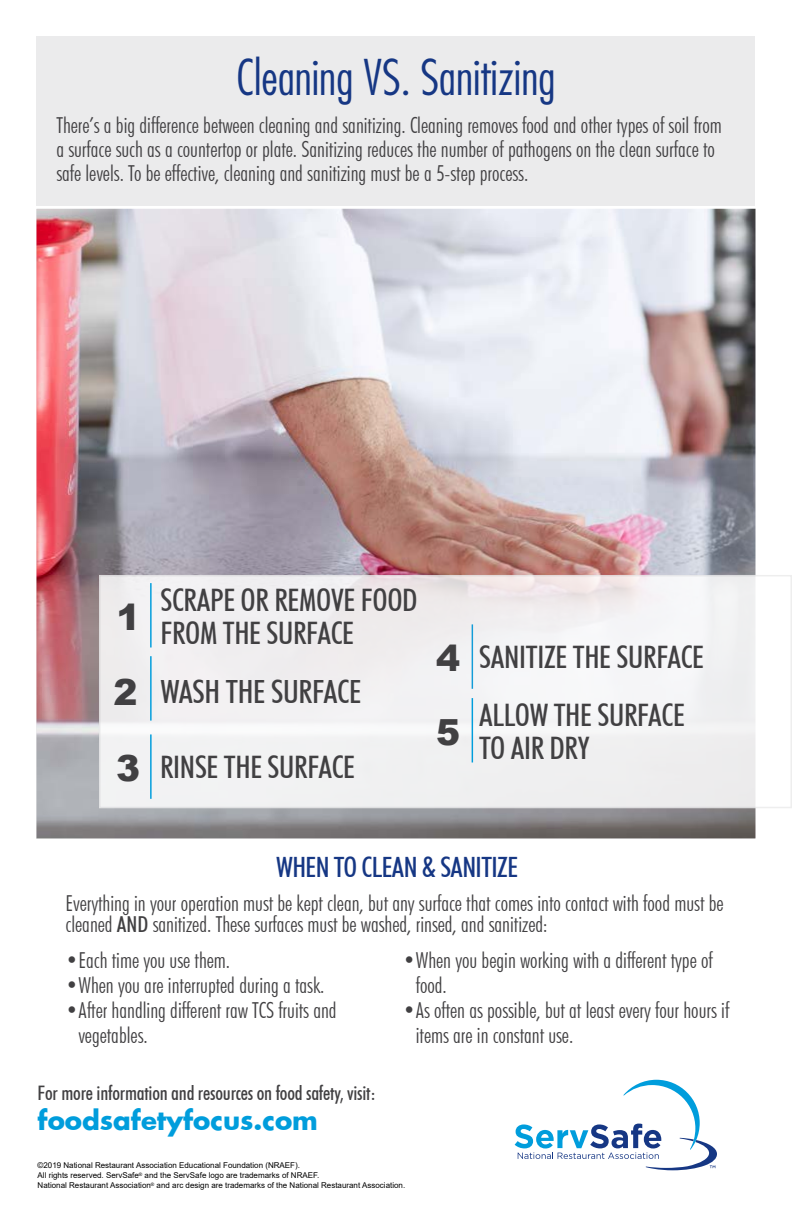
<style>
.page{position:relative;width:792px;height:1224px;background:#fff}
.page>*{position:absolute;margin:0;border:0;box-sizing:border-box;transform-origin:0 0}
.t1{font:300 condensed 48px "Futura";color:#163784}
.t2{font:900 36px/73.7px "Arial";color:#414042}
.t3{font:500 condensed 32px "Futura BT";letter-spacing:-.01em;color:#414042}
.t4{font:500 condensed 31px/33px "Futura BT";letter-spacing:-.01em;color:#414042}
.t5{font:500 condensed 28px "Futura BT";letter-spacing:-.02em;color:#163784}
.t6{font:700 26px "Futura";color:#009ddc}
.t7{font:300 condensed 22px/25px "Futura BT";color:#414042}
.t8{font:500 condensed 20px "Futura BT";letter-spacing:-.01em;color:#414042}
.t9{font:8px/10px "Arial";color:#000}
.s1{font-family:"Arial";font-weight:900;font-stretch:normal;font-size:36px}
.s2{font-weight:500}
</style>
<div class="page">
<img style="left:36px;top:209px;width:720px;height:629px">
<div style="left:36px;top:36px;width:720px;height:170px;background:#ebebec"></div>
<svg style="left:515px;top:1080px;width:202px;height:90px"></svg>
<div style="left:99px;top:575px;width:693px;height:233px;background:linear-gradient(to right,#f0eef0,#f4f4f5);border:1px solid #ebebec"></div>
<hr style="left:150px;top:656px;width:2px;height:65px;background:#009ddc">
<hr style="left:150px;top:583px;width:2px;height:64px;background:#009ddc">
<hr style="left:472px;top:624px;width:1px;height:65px;background:#139cd8">
<hr style="left:472px;top:698px;width:1px;height:64px;background:#009ddc">
<hr style="left:150px;top:734px;width:2px;height:65px;background:#009ddc">
<h1 class="t1" style="left:237px;top:49px;width:320px">Cleaning VS. Sanitizing</h1>
<p class="t7" style="left:56px;top:113px;width:667px;line-height:24px">There’s a big difference between cleaning and sanitizing. Cleaning removes food and other types of soil from a surface such as a countertop or plate. Sanitizing reduces the number of pathogens on the clean surface to safe levels. To be effective, cleaning and sanitizing must be a 5-step process.</p>
<h2 class="t2" style="left:117px;top:579px;width:26px">1</h2>
<h2 class="t2" style="left:114px;top:654px;width:26px">2</h2>
<h3 class="t4" style="left:160px;top:583px;width:259px">SCRAPE OR REMOVE FOOD<br>FROM THE SURFACE</h3>
<h3 class="t3" style="left:160px;top:672px;width:202px">WASH THE SURFACE</h3>
<h3 class="t4" style="left:116px;top:751px;width:240px"><span class="s1">3</span> RINSE THE SURFACE</h3>
<h2 class="t2" style="left:436px;top:620px;width:26px">4<br>5</h2>
<h3 class="t4" style="left:479px;top:628px;width:226px;line-height:58.4px">SANITIZE THE SURFACE<br>ALLOW THE SURFACE</h3>
<h3 class="t4" style="left:479px;top:732px;width:112px">TO AIR DRY</h3>
<p class="t5" style="left:276px;top:850px;width:244px">WHEN TO CLEAN &amp; SANITIZE</p>
<p class="t7" style="left:66px;top:893px;width:659px;line-height:21px">Everything in your operation must be kept clean, but any surface that comes into contact with food must be cleaned <span class="s2">AND</span> sanitized. These surfaces must be washed, rinsed, and sanitized:</p>
<p class="t7" style="left:66px;top:947px;width:166px">•Each time you use them.</p>
<p class="t7" style="left:66px;top:972px;width:260px">•When you are interrupted during a task.</p>
<p class="t7" style="left:78px;top:997px;width:260px;text-indent:-13px">•After handling different raw TCS fruits and vegetables.</p>
<p class="t7" style="left:416px;top:947px;width:298px;text-indent:-13px">•When you begin working with a different type of food.</p>
<p class="t7" style="left:416px;top:997px;width:315px;text-indent:-13px">•As often as possible, but at least every four hours if items are in constant use.</p>
<p class="t8" style="left:38px;top:1081px;width:340px">For more information and resources on food safety, visit:</p>
<p class="t6" style="left:38px;top:1102px;width:282px">foodsafetyfocus.com</p>
<p class="t9" style="left:38px;top:1160px;width:369px">©2019 National Restaurant Association Educational Foundation (NRAEF).<br>All rights reserved. ServSafe<sup>®</sup> and the ServSafe logo are trademarks of NRAEF.<br>National Restaurant Association<sup>®</sup> and arc design are trademarks of the National Restaurant Association.</p>
</div>
